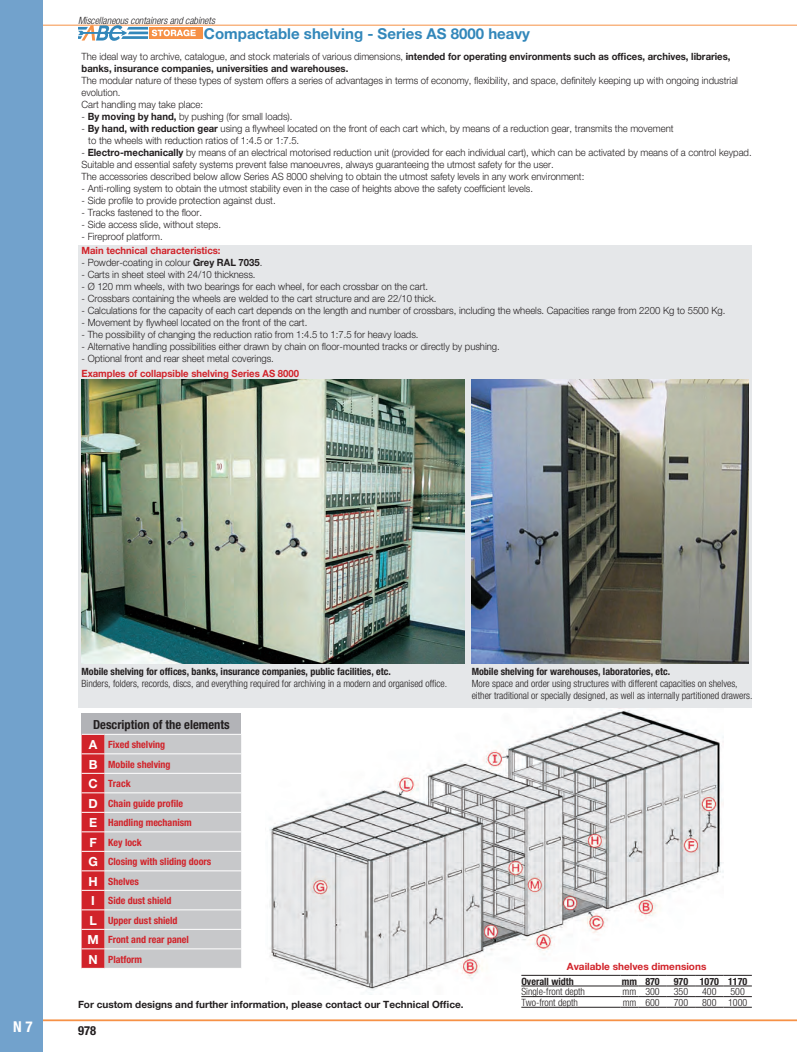
<style>
.page{position:relative;width:797px;height:1052px;background:#fff}
.page>*{position:absolute;margin:0;border:0;box-sizing:border-box;transform-origin:0 0}
.t1{font:700 15px "Helvetica Amos";color:#3287ba}
.t2{font:700 15px "Helvetica Amos Cond";color:#fff}
.t3{font:700 12.5px "Helvetica Amos Cond";color:#231f20}
.t4{font:300 10px/12px "Helvetica Amos";color:#231f20;scale:.95 1}
.t5{font:300 10px/12px "Helvetica Amos Cond";color:#231f20}
.t6{font:700 10px "Helvetica Amos Cond";color:#d1232a}
.t7{font:700 10px "Helvetica Amos";color:#231f20}
.t8{font:700 10px/14.4px "Helvetica Amos";color:#d1232a;scale:.95 1}
.t9{font:700 10px/14.2px "Helvetica Amos";color:#d1232a}
.t10{font:italic 300 10px "Helvetica Amos Cond";color:#231f20}
.t11{font:700 10px "Helvetica Amos Cond";color:#231f20}
.s1{font-weight:700}
.s2{font-weight:300;color:#231f20}
.s3{font-weight:700;color:#d1232a}
.s4{font-family:"Helvetica Amos";font-size:12.5px;color:#fff}
.s5{font-family:"Helvetica Amos Cond";color:#231f20}
</style>
<div class="page">
<hr style="left:0;top:1019px;width:796px;height:1px;background:#f69146">
<hr style="left:43px;top:25px;width:753px;height:1px;background:#f69146">
<div style="left:0;top:0;width:43px;height:1051px;background:#72a2cc"></div>
<div style="left:149px;top:27px;width:53px;height:12px;background:#f69146"></div>
<svg style="left:78px;top:25px;width:118px;height:16px"></svg>
<div style="left:81px;top:713px;width:160px;height:21px;background:#b2b3b7"></div>
<svg style="left:81px;top:733px;width:160px;height:235px"></svg>
<hr style="left:105px;top:967px;width:136px;height:1px;background:#fff">
<div style="left:78px;top:245px;width:673px;height:462px;background:#e5e7e9"></div>
<img style="left:81px;top:379px;width:383px;height:284px">
<img style="left:471px;top:379px;width:277px;height:284px">
<img style="left:269px;top:708px;width:454px;height:283px">
<div style="left:521px;top:962px;width:230px;height:46px;background:#fff"></div>
<hr style="left:521px;top:974px;width:99px;height:1px;background:#231f20">
<svg style="left:620px;top:974px;width:131px;height:1px"></svg>
<hr style="left:521px;top:985px;width:99px;height:1px;background:#231f20">
<svg style="left:620px;top:985px;width:131px;height:1px"></svg>
<hr style="left:521px;top:996px;width:99px;height:1px;background:#231f20">
<svg style="left:620px;top:996px;width:131px;height:1px"></svg>
<hr style="left:521px;top:1006px;width:99px;height:1px;background:#231f20">
<svg style="left:620px;top:1006px;width:131px;height:1px"></svg>
<p class="t10" style="left:78px;top:14px;width:138px">Miscellaneous containers and cabinets</p>
<p class="t1" style="left:204px;top:25px;width:327px">Compactable shelving - Series AS 8000 heavy</p>
<p class="t4" style="left:81px;top:50px;width:692px">The ideal way to archive, catalogue, and stock materials of various dimensions, <span class="s1">intended for operating environments such as offices, archives, libraries, banks, insurance companies, universities and warehouses.<br></span>The modular nature of these types of system offers a series of advantages in terms of economy, flexibility, and space, definitely keeping up with ongoing industrial evolution.<br>Cart handling may take place:</p>
<p class="t4" style="left:81px;top:110px;width:223px">- <span class="s1">By moving by hand,</span> by pushing (for small loads).</p>
<p class="t4" style="left:88px;top:122px;width:617px;text-indent:-7px">- <span class="s1">By hand, with reduction gear</span> using a flywheel located on the front of each cart which, by means of a reduction gear, transmits the movement to the wheels with reduction ratios of 1:4.5 or 1:7.5.</p>
<p class="t4" style="left:81px;top:146px;width:706px">- <span class="s1">Electro-mechanically</span> by means of an electrical motorised reduction unit (provided for each individual cart), which can be activated by means of a control keypad.<br>Suitable and essential safety systems prevent false manoeuvres, always guaranteeing the utmost safety for the user.<br>The accessories described below allow Series AS 8000 shelving to obtain the utmost safety levels in any work environment:</p>
<p class="t4" style="left:81px;top:182px;width:476px">- Anti-rolling system to obtain the utmost stability even in the case of heights above the safety coefficient levels.</p>
<p class="t4" style="left:81px;top:194px;width:206px">- Side profile to provide protection against dust.</p>
<p class="t4" style="left:81px;top:206px;width:128px">- Tracks fastened to the floor.</p>
<p class="t4" style="left:81px;top:218px;width:148px">- Side access slide, without steps.</p>
<p class="t8" style="left:81px;top:229px;width:148px"><span class="s2">- Fireproof platform.<br></span>Main technical characteristics:</p>
<p class="t4" style="left:81px;top:257px;width:192px">- Powder-coating in colour <span class="s1">Grey RAL 7035</span>.</p>
<p class="t4" style="left:81px;top:269px;width:185px">- Carts in sheet steel with 24/10 thickness.</p>
<p class="t4" style="left:81px;top:281px;width:366px">- Ø 120 mm wheels, with two bearings for each wheel, for each crossbar on the cart.</p>
<p class="t4" style="left:81px;top:293px;width:375px">- Crossbars containing the wheels are welded to the cart structure and are 22/10 thick.</p>
<p class="t4" style="left:81px;top:305px;width:679px">- Calculations for the capacity of each cart depends on the length and number of crossbars, including the wheels. Capacities range from 2200 Kg to 5500 Kg.</p>
<p class="t4" style="left:81px;top:317px;width:239px">- Movement by flywheel located on the front of the cart.</p>
<p class="t4" style="left:81px;top:329px;width:356px">- The possibility of changing the reduction ratio from 1:4.5 to 1:7.5 for heavy loads.</p>
<p class="t4" style="left:81px;top:341px;width:441px">- Alternative handling possibilities either drawn by chain on floor-mounted tracks or directly by pushing.</p>
<p class="t4" style="left:81px;top:351px;width:230px;line-height:14.4px">- Optional front and rear sheet metal coverings.<br><span class="s3">Examples of collapsible shelving Series AS 8000</span></p>
<p class="t5" style="left:81px;top:665px;width:367px"><span class="s1">Mobile shelving for offices, banks, insurance companies, public facilities, etc.<br></span>Binders, folders, records, discs, and everything required for archiving in a modern and organised office.</p>
<p class="t5" style="left:471px;top:665px;width:282px"><span class="s1">Mobile shelving for warehouses, laboratories, etc.<br></span>More space and order using structures with different capacities on shelves, either traditional or specially designed, as well as internally partitioned drawers.</p>
<p class="t3" style="left:93px;top:716px;width:138px">Description of the elements</p>
<p class="t6" style="left:89px;top:738px;width:78px"><span class="s4">A</span> Fixed shelving</p>
<p class="t6" style="left:89px;top:758px;width:83px"><span class="s4">B</span> Mobile shelving</p>
<p class="t6" style="left:88px;top:777px;width:44px"><span class="s4">C</span> Track</p>
<p class="t6" style="left:88px;top:797px;width:96px"><span class="s4">D</span> Chain guide profile</p>
<p class="t6" style="left:89px;top:816px;width:104px"><span class="s4">E</span> Handling mechanism</p>
<p class="t6" style="left:89px;top:836px;width:54px"><span class="s4">F</span> Key lock</p>
<p class="t6" style="left:88px;top:855px;width:124px"><span class="s4">G</span> Closing with sliding doors</p>
<p class="t6" style="left:88px;top:875px;width:52px"><span class="s4">H</span> Shelves</p>
<p class="t6" style="left:91px;top:894px;width:82px"><span class="s4">I</span> Side dust shield</p>
<p class="t6" style="left:89px;top:914px;width:90px"><span class="s4">L</span> Upper dust shield</p>
<p class="t6" style="left:87px;top:933px;width:103px"><span class="s4">M</span> Front and rear panel</p>
<p class="t6" style="left:88px;top:953px;width:55px"><span class="s4">N</span> Platform</p>
<p class="t7" style="left:78px;top:998px;width:387px">For custom designs and further information, please contact our Technical Office.</p>
<p class="t2" style="left:13px;top:1017px;width:21px">N 7</p>
<p class="t3" style="left:78px;top:1022px;width:20px">978</p>
<p class="t9" style="left:521px;top:959px;width:186px;text-indent:45px">Available shelves dimensions<br><span class="s5">Overall width</span></p>
<p class="t11" style="left:621px;top:975px;width:39px">mm 870</p>
<p class="t11" style="left:673px;top:975px;width:75px">970 1070 1170</p>
<p class="t5" style="left:521px;top:985px;width:65px">Single-front depth</p>
<p class="t5" style="left:622px;top:985px;width:39px">mm 300</p>
<p class="t5" style="left:673px;top:985px;width:16px">350</p>
<p class="t5" style="left:701px;top:985px;width:16px">400</p>
<p class="t5" style="left:730px;top:985px;width:16px">500</p>
<p class="t5" style="left:521px;top:996px;width:58px">Two-front depth</p>
<p class="t5" style="left:622px;top:996px;width:39px">mm 600</p>
<p class="t5" style="left:673px;top:996px;width:16px">700</p>
<p class="t5" style="left:701px;top:996px;width:47px">800 1000</p>
</div>
